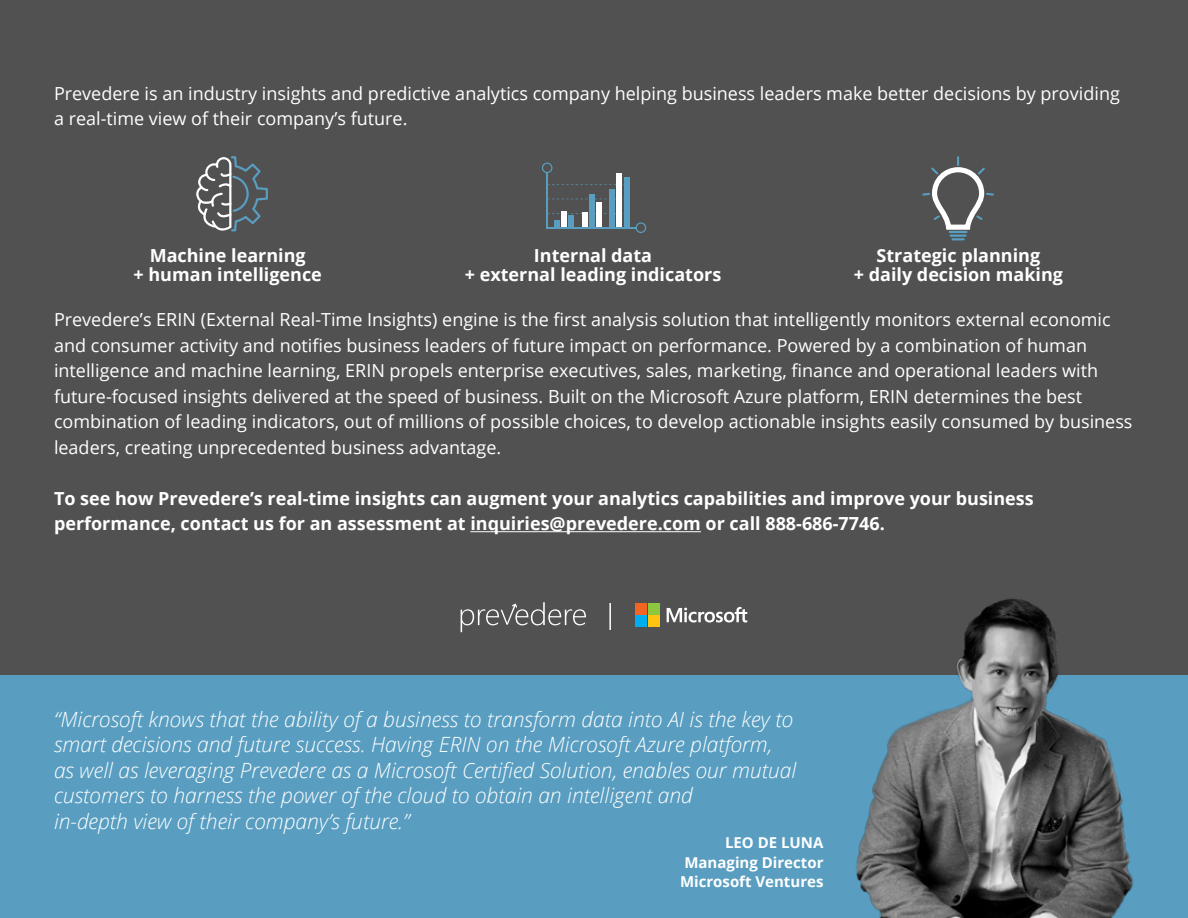
<style>
.page{position:relative;width:1188px;height:918px;background:#fff}
.page>*{position:absolute;margin:0;border:0;box-sizing:border-box;transform-origin:0 0}
.t1{font:italic 300 21px/25.5px "Open Sans";color:#fff}
.t2{font:18px/25.5px "Open Sans";color:#fff}
.t3{font:700 18px/19.5px "Open Sans";color:#fff;text-align:center}
.t4{font:700 15px/19.5px "Open Sans";color:#fff;text-align:justify}
</style>
<div class="page">
<div style="left:1px;top:1px;width:1187px;height:910px;background:#515151"></div>
<div style="left:0;top:0;width:1188px;height:86px;background:#515151"></div>
<hr style="left:470px;top:531px;width:231px;height:1px;background:#fff">
<div style="left:1px;top:675px;width:1187px;height:243px;background:#599ec1"></div>
<svg style="left:196px;top:156px;width:72px;height:75px"></svg>
<svg style="left:548px;top:213px;width:76px;height:1px"></svg>
<svg style="left:548px;top:199px;width:76px;height:1px"></svg>
<svg style="left:548px;top:184px;width:76px;height:1px"></svg>
<hr style="left:546px;top:172px;width:2px;height:57px;background:#599ec1">
<svg style="left:542px;top:163px;width:11px;height:10px"></svg>
<div style="left:554px;top:220px;width:5px;height:8px;background:#599ec1"></div>
<div style="left:561px;top:211px;width:6px;height:17px;background:#fff"></div>
<div style="left:568px;top:215px;width:6px;height:13px;background:#599ec1"></div>
<div style="left:582px;top:212px;width:6px;height:16px;background:#fff"></div>
<div style="left:589px;top:194px;width:6px;height:34px;background:#599ec1"></div>
<div style="left:596px;top:203px;width:6px;height:25px;background:#fff"></div>
<div style="left:610px;top:189px;width:5px;height:39px;background:#599ec1"></div>
<div style="left:617px;top:173px;width:5px;height:55px;background:#fff"></div>
<div style="left:624px;top:178px;width:5px;height:50px;background:#599ec1"></div>
<hr style="left:546px;top:227px;width:91px;height:2px;background:#599ec1">
<svg style="left:636px;top:222px;width:10px;height:11px"></svg>
<svg style="left:922px;top:156px;width:72px;height:84px"></svg>
<img style="left:856px;top:599px;width:278px;height:319px">
<svg style="left:461px;top:602px;width:125px;height:30px"></svg>
<svg style="left:667px;top:607px;width:80px;height:15px"></svg>
<div style="left:636px;top:603px;width:11px;height:12px;background:#f26522"></div>
<div style="left:648px;top:603px;width:11px;height:12px;background:#8dc63f"></div>
<div style="left:636px;top:616px;width:11px;height:11px;background:#00aeef"></div>
<div style="left:648px;top:616px;width:11px;height:11px;background:#ffc20e"></div>
<hr style="left:609px;top:603px;width:2px;height:27px;background:#fff">
<p class="t2" style="left:54px;top:80px;width:1067px">Prevedere is an industry insights and predictive analytics company helping business leaders make better decisions by providing a real-time view of their company’s future.</p>
<p class="t3" style="left:134px;top:245px;width:190px">Machine learning<br>+ human intelligence</p>
<p class="t3" style="left:465px;top:245px;width:258px">Internal data<br>+ external leading indicators</p>
<p class="t3" style="left:854px;top:245px;width:211px">Strategic planning<br>+ daily decision making</p>
<p class="t2" style="left:54px;top:307px;width:1080px">Prevedere’s ERIN (External Real-Time Insights) engine is the first analysis solution that intelligently monitors external economic and consumer activity and notifies business leaders of future impact on performance. Powered by a combination of human intelligence and machine learning, ERIN propels enterprise executives, sales, marketing, finance and operational leaders with future-focused insights delivered at the speed of business. Built on the Microsoft Azure platform, ERIN determines the best combination of leading indicators, out of millions of possible choices, to develop actionable insights easily consumed by business leaders, creating unprecedented business advantage.</p>
<p class="t3" style="left:54px;top:485px;width:981px;line-height:25.5px;text-align:left">To see how Prevedere’s real-time insights can augment your analytics capabilities and improve your business performance, contact us for an assessment at inquiries@prevedere.com or call 888-686-7746.</p>
<p class="t1" style="left:54px;top:706px;width:744px">“Microsoft knows that the ability of a business to transform data into AI is the key to smart decisions and future success. Having ERIN on the Microsoft Azure platform, as well as leveraging Prevedere as a Microsoft Certified Solution, enables our mutual customers to harness the power of the cloud to obtain an intelligent and<br>in-depth view of their company’s future.”</p>
<p class="t4" style="left:680px;top:833px;width:145px;text-indent:45px">LEO DE LUNA Managing Director Microsoft Ventures</p>
</div>
